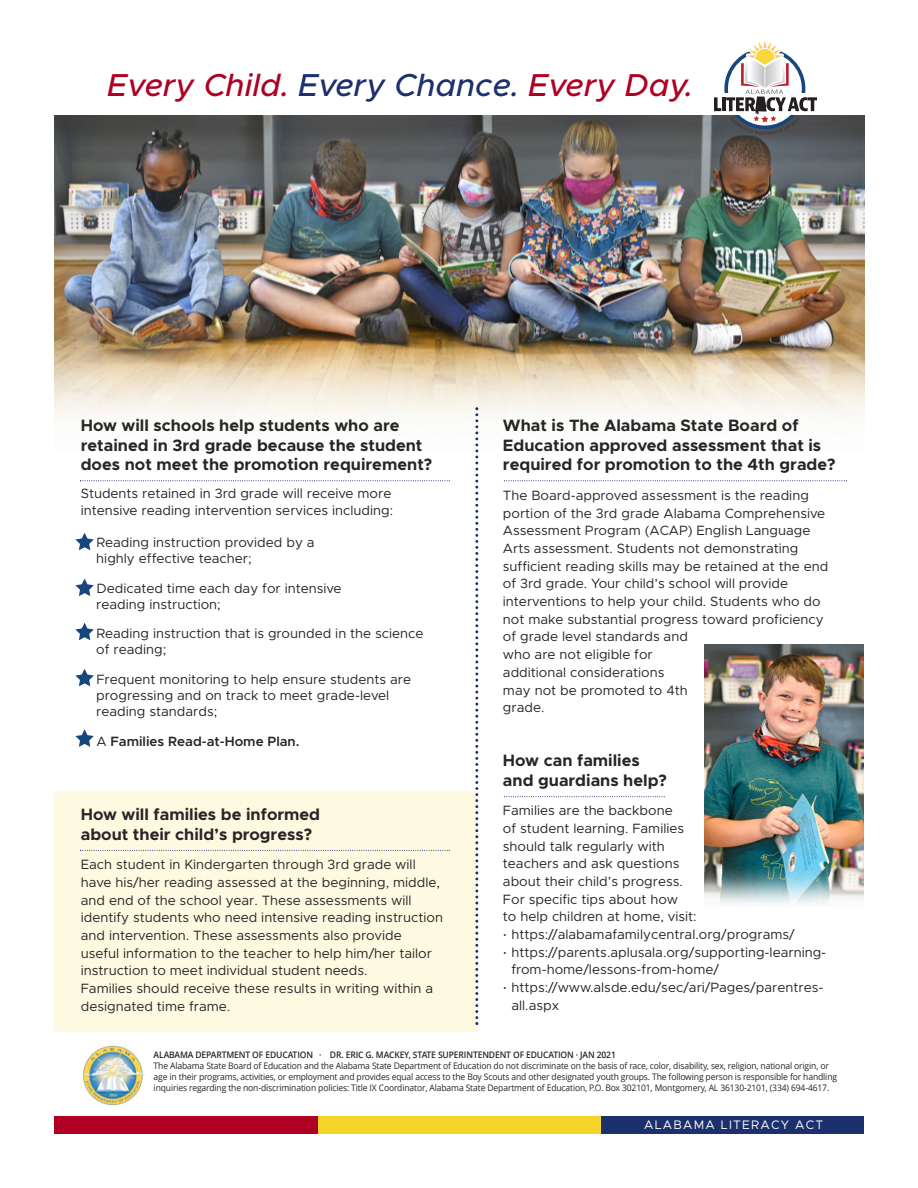
<style>
.page{position:relative;width:918px;height:1188px;background:#fff}
.page>*{position:absolute;margin:0;border:0;box-sizing:border-box;transform-origin:0 0}
.t1{font:italic 500 31.8px "Metropolis";color:#af0024}
.t2{font:700 16.5px/19.8px "Metropolis";color:#272526}
.t3{font:13.5px/17.7px "Metropolis";color:#272526}
.t4{font:600 13.5px "Metropolis";color:#272526}
.t5{font:12.3px "Metropolis";letter-spacing:.1em;color:#fff}
.t6{font:9px/10.8px "Open Sans";letter-spacing:-.015em;color:#272526;scale:.95 1}
.t7{font:600 9px "Open Sans";letter-spacing:-.015em;color:#272526;scale:.95 1}
.s1{color:#1c306d}
.s2{font-weight:400}
.s3{font-family:"Lucida Grande"}
</style>
<div class="page">
<div style="left:54px;top:791px;width:423px;height:241px;background:#fef9e1"></div>
<img style="left:54px;top:115px;width:810px;height:336px">
<svg style="left:75px;top:533px;width:19px;height:17px"></svg>
<svg style="left:75px;top:579px;width:19px;height:17px"></svg>
<svg style="left:75px;top:623px;width:19px;height:17px"></svg>
<svg style="left:75px;top:669px;width:19px;height:17px"></svg>
<svg style="left:75px;top:729px;width:19px;height:18px"></svg>
<svg style="left:475px;top:407px;width:3px;height:618px"></svg>
<svg style="left:80px;top:480px;width:370px;height:1px"></svg>
<svg style="left:504px;top:480px;width:343px;height:1px"></svg>
<svg style="left:80px;top:850px;width:370px;height:1px"></svg>
<svg style="left:504px;top:796px;width:161px;height:1px"></svg>
<svg style="left:714px;top:40px;width:103px;height:95px"></svg>
<img style="left:81px;top:1044px;width:66px;height:61px">
<img style="left:704px;top:645px;width:160px;height:259px">
<div style="left:54px;top:1116px;width:265px;height:18px;background:#af0024"></div>
<div style="left:318px;top:1116px;width:284px;height:18px;background:#f5d42a"></div>
<div style="left:601px;top:1116px;width:263px;height:18px;background:#1c306d"></div>
<h1 class="t1" style="left:107px;top:67px;width:587px">Every Child. <span class="s1">Every Chance.</span> Every Day.</h1>
<p class="t2" style="left:81px;top:417px;width:353px">How will schools help students who are retained in 3rd grade because the student does not meet the promotion requirement?</p>
<p class="t3" style="left:81px;top:487px;width:314px;line-height:16.2px">Students retained in 3rd grade will receive more intensive reading intervention services including:</p>
<p class="t3" style="left:96px;top:535px;width:220px;line-height:16.2px">Reading instruction provided by a highly effective teacher;</p>
<p class="t3" style="left:96px;top:581px;width:247px;line-height:16.2px">Dedicated time each day for intensive reading instruction;</p>
<p class="t3" style="left:96px;top:627px;width:329px;line-height:16.2px">Reading instruction that is grounded in the science of reading;</p>
<p class="t3" style="left:96px;top:672px;width:316px;line-height:16.2px">Frequent monitoring to help ensure students are progressing and on track to meet grade-level reading standards;</p>
<p class="t4" style="left:96px;top:736px;width:205px"><span class="s2">A</span> Families Read-at-Home Plan.</p>
<p class="t2" style="left:503px;top:417px;width:334px">What is The Alabama State Board of<br>Education approved assessment that is required for promotion to the 4th grade?</p>
<p class="t3" style="left:503px;top:487px;width:327px">The Board-approved assessment is the reading portion of the 3rd grade Alabama Comprehensive Assessment Program (ACAP) English Language Arts assessment. Students not demonstrating sufficient reading skills may be retained at the end of 3rd grade. Your child’s school will provide interventions to help your child. Students who do not make substantial progress toward proficiency of grade level standards and<br>who are not eligible for<br>additional considerations<br>may not be promoted to 4th<br>grade.</p>
<p class="t2" style="left:503px;top:752px;width:165px">How can families and guardians help?</p>
<p class="t3" style="left:503px;top:803px;width:171px">Families are the backbone</p>
<p class="t3" style="left:503px;top:820px;width:183px">of student learning. Families</p>
<p class="t3" style="left:503px;top:838px;width:163px">should talk regularly with</p>
<p class="t3" style="left:503px;top:856px;width:178px">teachers and ask questions</p>
<p class="t3" style="left:503px;top:874px;width:181px">about their child’s progress.</p>
<p class="t3" style="left:503px;top:891px;width:177px">For specific tips about how</p>
<p class="t3" style="left:503px;top:909px;width:195px">to help children at home, visit:</p>
<p class="t3" style="left:503px;top:927px;width:293px"><span class="s3">·</span> https://alabamafamilycentral.org/programs/</p>
<p class="t3" style="left:503px;top:944px;width:325px"><span class="s3">·</span> https://parents.aplusala.org/supporting-learning-</p>
<p class="t3" style="left:511px;top:962px;width:209px">from-home/lessons-from-home/</p>
<p class="t3" style="left:503px;top:980px;width:322px"><span class="s3">·</span> https://www.alsde.edu/sec/ari/Pages/parentres-</p>
<p class="t3" style="left:511px;top:997px;width:49px">all.aspx</p>
<p class="t7" style="left:154px;top:1048px;width:488px">ALABAMA DEPARTMENT OF EDUCATION · DR. ERIC G. MACKEY, STATE SUPERINTENDENT OF EDUCATION · JAN 2021</p>
<p class="t6" style="left:154px;top:1060px;width:721px">The Alabama State Board of Education and the Alabama State Department of Education do not discriminate on the basis of race, color, disability, sex, religion, national origin, or age in their programs, activities, or employment and provides equal access to the Boy Scouts and other designated youth groups. The following person is responsible for handling inquiries regarding the non-discrimination policies: Title IX Coordinator, Alabama State Department of Education, P.O. Box 302101, Montgomery, AL 36130-2101, (334) 694-4617.</p>
<p class="t2" style="left:81px;top:806px;width:241px">How will families be informed about their child’s progress?</p>
<p class="t3" style="left:81px;top:857px;width:364px">Each student in Kindergarten through 3rd grade will have his/her reading assessed at the beginning, middle, and end of the school year. These assessments will identify students who need intensive reading instruction and intervention. These assessments also provide useful information to the teacher to help him/her tailor instruction to meet individual student needs.<br>Families should receive these results in writing within a designated time frame.</p>
<p class="t5" style="left:644px;top:1121px;width:180px">ALABAMA LITERACY ACT</p>
</div>
